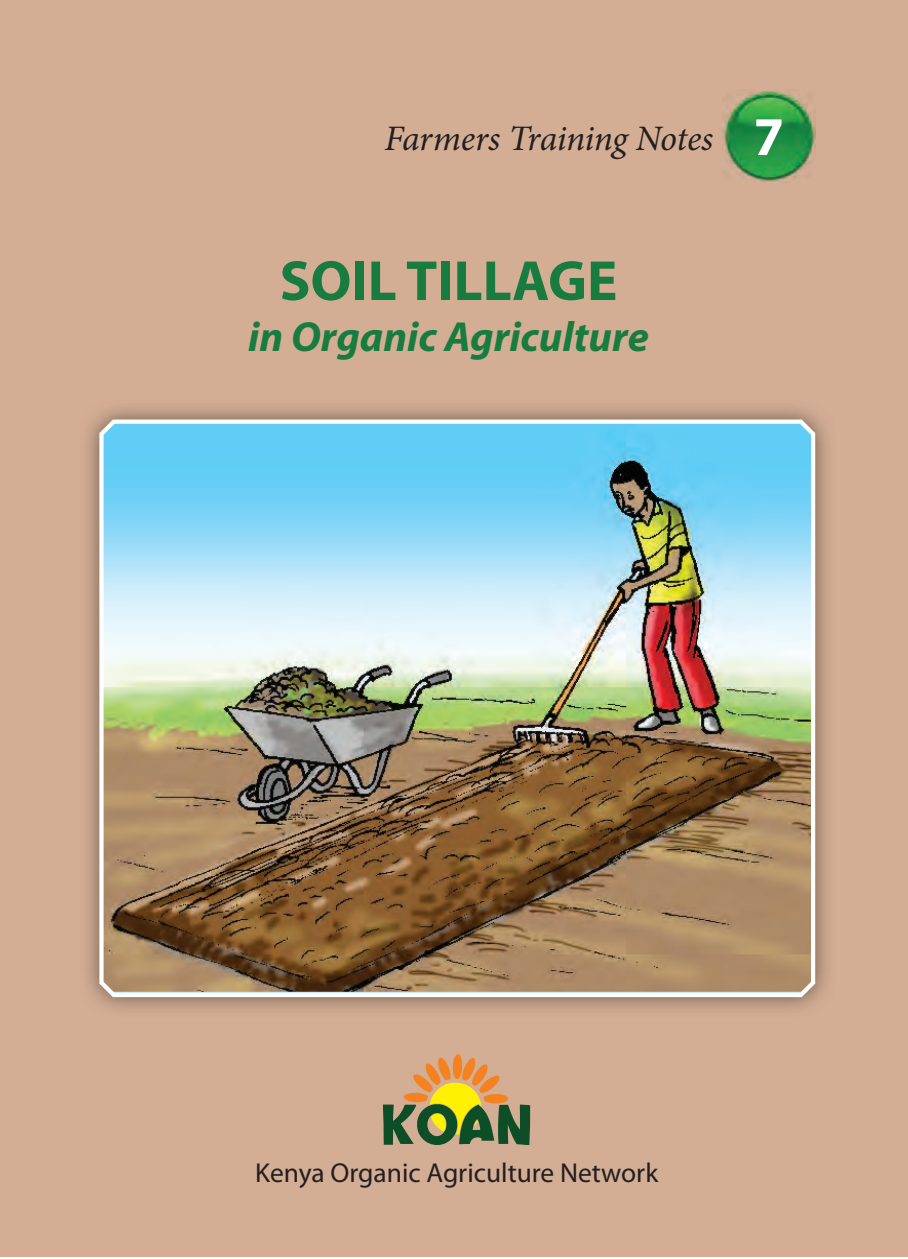
<style>
.page{position:relative;width:908px;height:1259px;background:#fff}
.page>*{position:absolute;margin:0;border:0;box-sizing:border-box;transform-origin:0 0}
.t1{font:700 57px "Myriad Pro";color:#177c3d}
.t2{font:italic 700 42.2px "Myriad Pro";color:#177c3d}
.t3{font:italic 35.8px "Minion Pro";letter-spacing:-.015em;color:#231f20}
.t4{font:27.4px "Myriad Pro";color:#231f20}
.s1{font-family:"Myriad Pro";font-weight:700;font-style:normal;font-size:54.8px;color:#fff}
</style>
<div class="page">
<div style="left:0;top:0;width:907px;height:1256px;background:#d3ad94"></div>
<img style="left:722px;top:91px;width:92px;height:91px">
<img style="left:87px;top:408px;width:740px;height:601px">
<img style="left:99px;top:419px;width:715px;height:578px">
<svg style="left:383px;top:1054px;width:147px;height:91px"></svg>
<h3 class="t3" style="left:384px;top:114px;width:401px">Farmers Training Notes <span class="s1">7</span></h3>
<h1 class="t1" style="left:279px;top:244px;width:339px">SOIL TILLAGE</h1>
<h2 class="t2" style="left:248px;top:309px;width:402px">in Organic Agriculture</h2>
<p class="t4" style="left:255px;top:1156px;width:404px">Kenya Organic Agriculture Network</p>
</div>
